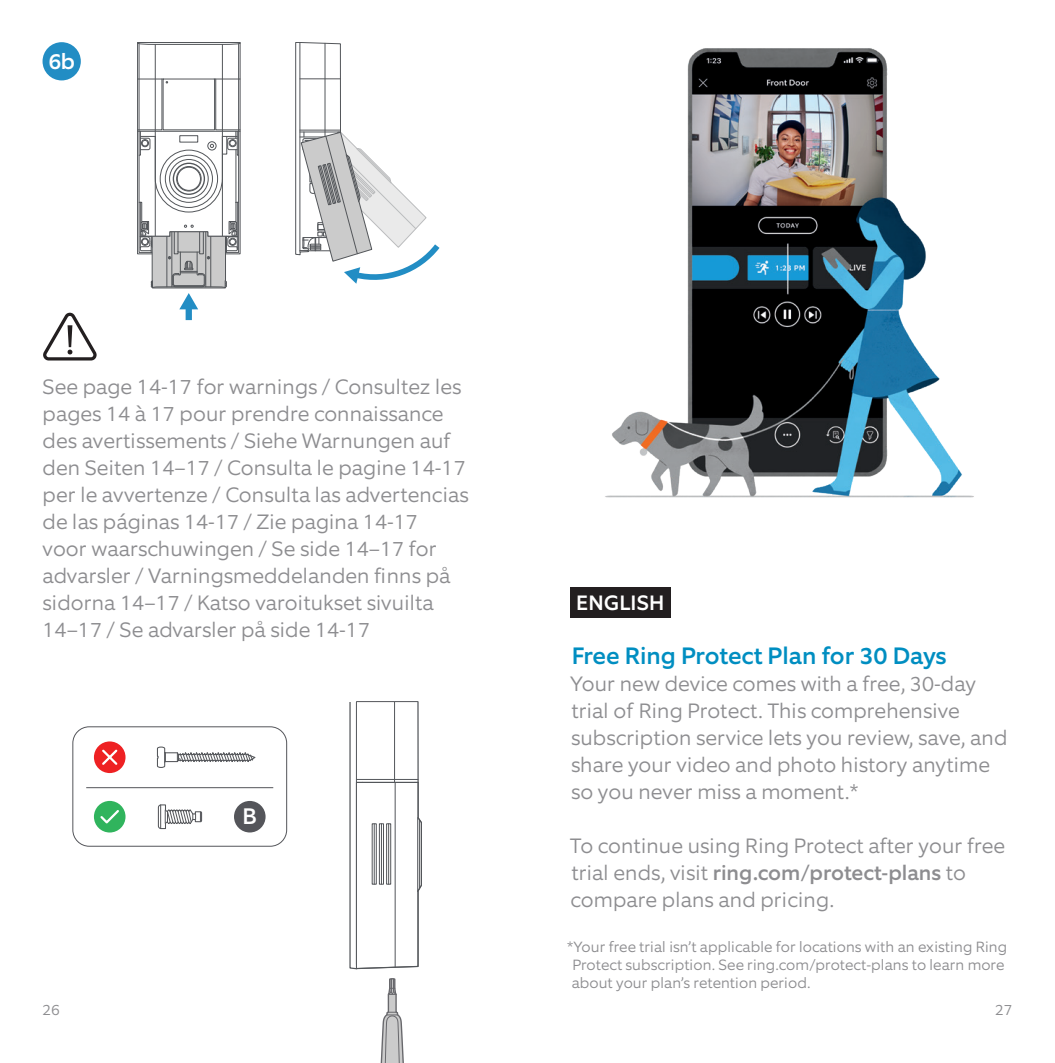
<style>
.page{position:relative;width:1055px;height:1063px;background:#fff}
.page>*{position:absolute;margin:0;border:0;box-sizing:border-box;transform-origin:0 0}
.Blue_Headline_Copy{font:500 24px "Equip";color:#008ec1}
.t1{font:500 22.8px "Equip";color:#fff}
.t2{font:500 21.9px "Equip";color:#fff}
.Body_Copy{font:300 21px/27px "Equip";color:#8d8d90}
.DSG_Language_Callout{font:500 21px "Equip";letter-spacing:.01em;color:#fff}
.Legal_Disclaimer_Cop{font:300 15px/18px "Equip";color:#8d8d90}
.s1{font-weight:500}
</style>
<div class="page">
<div style="left:43px;top:42px;width:38px;height:38px;background:#228dc4;border-radius:50%"></div>
<svg style="left:43px;top:313px;width:54px;height:48px"></svg>
<div style="left:186px;top:307px;width:6px;height:13px;background:#228dc4"></div>
<svg style="left:137px;top:42px;width:103px;height:267px"></svg>
<svg style="left:295px;top:42px;width:144px;height:242px"></svg>
<hr style="left:356px;top:701px;width:62px;height:1px;background:#53565a">
<svg style="left:349px;top:702px;width:73px;height:361px"></svg>
<div style="left:73px;top:727px;width:214px;height:120px;border:1px solid #54555a;border-radius:16px"></div>
<hr style="left:86px;top:787px;width:187px;height:1px;background:#54555a">
<div style="left:94px;top:741px;width:31px;height:32px;background:#ee2123;border-radius:50%"></div>
<svg style="left:102px;top:749px;width:16px;height:16px"></svg>
<div style="left:94px;top:801px;width:31px;height:32px;background:#30b45d;border-radius:50%"></div>
<svg style="left:100px;top:810px;width:19px;height:14px"></svg>
<div style="left:234px;top:801px;width:31px;height:31px;background:#54555a;border-radius:50%"></div>
<svg style="left:157px;top:804px;width:45px;height:25px"></svg>
<svg style="left:157px;top:747px;width:98px;height:21px"></svg>
<img style="left:605px;top:48px;width:369px;height:450px">
<div style="left:570px;top:588px;width:100px;height:30px;background:#231f20"></div>
<p class="t2" style="left:48px;top:48px;width:28px">6b</p>
<p class="Body_Copy" style="left:43px;top:373px;width:428px">See page 14-17 for warnings / Consultez les pages 14 à 17 pour prendre connaissance des avertissements / Siehe Warnungen auf den Seiten 14–17 / Consulta le pagine 14-17 per le avvertenze / Consulta las advertencias de las páginas 14-17 / Zie pagina 14-17<br>voor waarschuwingen / Se side 14–17 for advarsler / Varningsmeddelanden finns på sidorna 14–17 / Katso varoitukset sivuilta 14–17 / Se advarsler på side 14-17</p>
<p class="t1" style="left:242px;top:802px;width:16px">B</p>
<p class="DSG_Language_Callout" style="left:576px;top:589px;width:90px">ENGLISH</p>
<p class="Blue_Headline_Copy" style="left:571px;top:640px;width:376px">Free Ring Protect Plan for 30 Days</p>
<p class="Body_Copy" style="left:570px;top:670px;width:439px">Your new device comes with a free, 30-day trial of Ring Protect. This comprehensive subscription service lets you review, save, and share your video and photo history anytime so you never miss a moment.*</p>
<p class="Body_Copy" style="left:570px;top:832px;width:437px">To continue using Ring Protect after your free trial ends, visit <span class="s1">ring.com/protect-plans</span> to compare plans and pricing.</p>
<p class="Legal_Disclaimer_Cop" style="left:571px;top:937px;width:437px;text-indent:-5px">*Your free trial isn’t applicable for locations with an existing Ring<br>Protect subscription. See ring.com/protect-plans to learn more about your plan’s retention period.</p>
<p class="Legal_Disclaimer_Cop" style="left:43px;top:1000px;width:19px">26</p>
<p class="Legal_Disclaimer_Cop" style="left:995px;top:1000px;width:19px">27</p>
</div>
